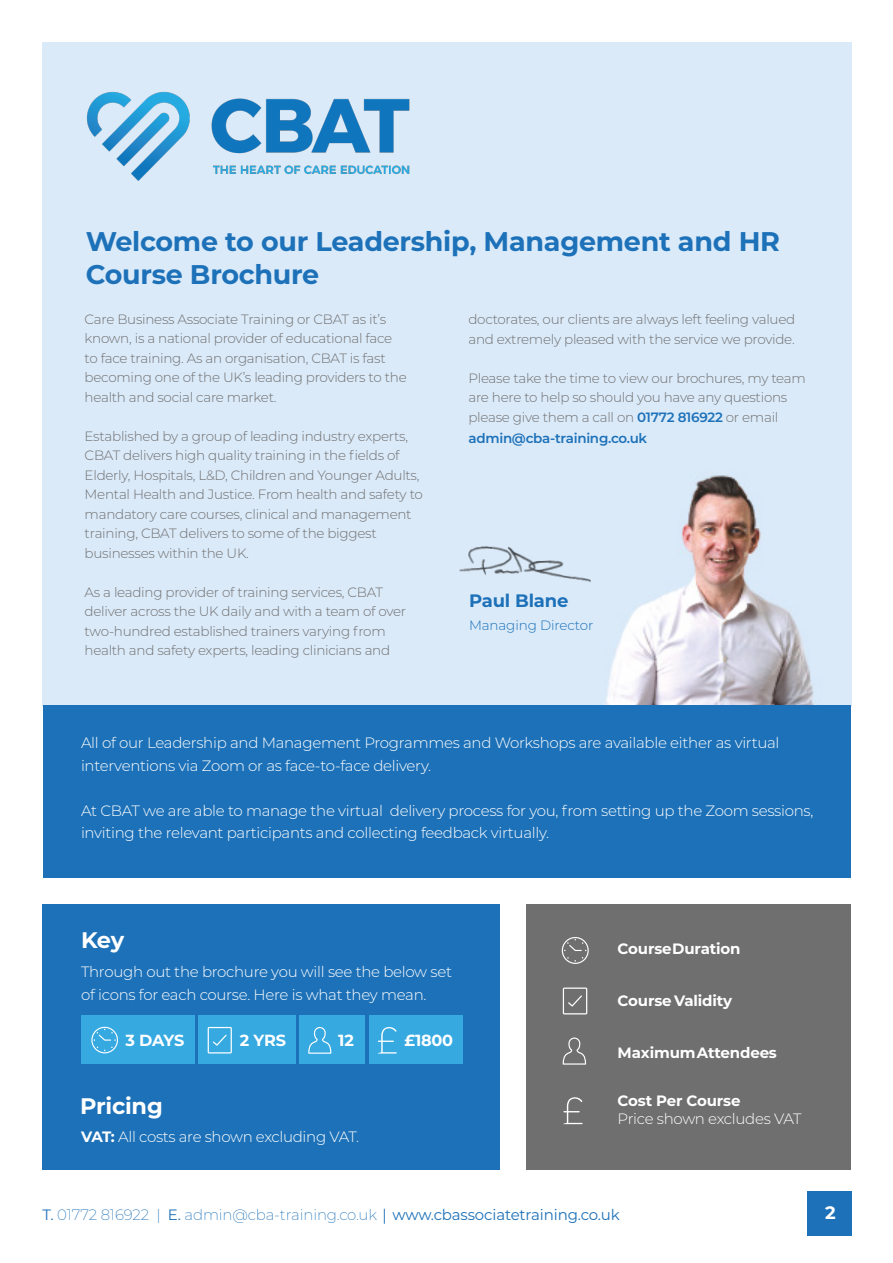
<style>
.page{position:relative;width:893px;height:1263px;background:#fff}
.page>*{position:absolute;margin:0;border:0;box-sizing:border-box;transform-origin:0 0}
.t1{font:700 27px/32.4px "Montserrat";letter-spacing:-.01em;color:#1d71b8}
.t2{font:700 22.5px "Montserrat";letter-spacing:-.01em;color:#fff}
.t3{font:700 18px "Montserrat";letter-spacing:-.01em;color:#1d71b8}
.t4{font:700 18px "Montserrat";color:#fff}
.t5{font:700 16.05px "Montserrat";letter-spacing:-.015em;color:#fff}
.t6{font:300 15px/22.5px "Montserrat";letter-spacing:-.02em;color:#fff}
.t7{font:200 15px "Montserrat";letter-spacing:-.01em;color:#1d71b8}
.t8{font:700 15px "Montserrat";letter-spacing:-.01em;color:#fff}
.t9{font:300 13.5px/19.5px "Montserrat";letter-spacing:-.02em;color:#706f6f}
.t10{font:600 13.5px "Montserrat";letter-spacing:-.02em;color:#1d71b8}
.t11{font:300 13.5px "Montserrat";letter-spacing:-.01em;color:#1d71b8}
.s1{font-weight:600;color:#1d71b8}
.s2{font-weight:700}
.s3{font-weight:400}
.s4{font-family:"Myriad Pro";font-weight:400}
</style>
<div class="page">
<div style="left:807px;top:1191px;width:45px;height:44px;background:#1d71b8"></div>
<div style="left:43px;top:43px;width:808px;height:663px;background:#daeaf9"></div>
<img style="left:85px;top:90px;width:327px;height:90px">
<img style="left:450px;top:534px;width:150px;height:55px">
<div style="left:43px;top:705px;width:807px;height:173px;background:#1d71b8"></div>
<div style="left:43px;top:904px;width:457px;height:265px;background:#1d71b8"></div>
<div style="left:527px;top:904px;width:324px;height:265px;background:#706f6f"></div>
<svg style="left:563px;top:1037px;width:23px;height:28px"></svg>
<svg style="left:563px;top:987px;width:24px;height:27px"></svg>
<svg style="left:563px;top:1097px;width:20px;height:27px"></svg>
<div style="left:81px;top:1015px;width:113px;height:49px;background:#36a9e1"></div>
<svg style="left:91px;top:1027px;width:27px;height:26px"></svg>
<div style="left:198px;top:1015px;width:98px;height:49px;background:#36a9e1"></div>
<svg style="left:208px;top:1027px;width:24px;height:26px"></svg>
<div style="left:369px;top:1015px;width:93px;height:49px;background:#36a9e1"></div>
<svg style="left:378px;top:1027px;width:19px;height:26px"></svg>
<div style="left:299px;top:1015px;width:66px;height:49px;background:#36a9e1"></div>
<svg style="left:308px;top:1027px;width:23px;height:27px"></svg>
<svg style="left:562px;top:937px;width:27px;height:27px"></svg>
<h1 class="t1" style="left:86px;top:226px;width:696px">Welcome to our Leadership, Management and HR<br>Course Brochure</h1>
<p class="t9" style="left:85px;top:309px;width:324px">Care Business Associate Training or CBAT as it’s known, is a national provider of educational face to face training. As an organisation, CBAT is fast becoming one of the UK’s leading providers to the health and social care market.</p>
<p class="t9" style="left:85px;top:426px;width:340px">Established by a group of leading industry experts, CBAT delivers high quality training in the fields of Elderly, Hospitals, L&amp;D, Children and Younger Adults, Mental Health and Justice. From health and safety to mandatory care courses, clinical and management training, CBAT delivers to some of the biggest businesses within the UK.</p>
<p class="t9" style="left:85px;top:582px;width:323px">As a leading provider of training services, CBAT deliver across the UK daily and with a team of over two-hundred established trainers varying from health and safety experts, leading clinicians and</p>
<p class="t9" style="left:468px;top:310px;width:328px">doctorates, our clients are always left feeling valued and extremely pleased with the service we provide.</p>
<p class="t9" style="left:468px;top:369px;width:339px">Please take the time to view our brochures, my team are here to help so should you have any questions please give them a call on <span class="s1">01772 816922</span> or email</p>
<p class="t10" style="left:468px;top:432px;width:180px">admin@cba-training.co.uk</p>
<h3 class="t3" style="left:469px;top:592px;width:101px">Paul Blane</h3>
<p class="t11" style="left:469px;top:618px;width:126px">Managing Director</p>
<p class="t6" style="left:81px;top:732px;width:700px">All of our Leadership and Management Programmes and Workshops are available either as virtual interventions via Zoom or as face-to-face delivery.</p>
<p class="t6" style="left:81px;top:800px;width:734px">At CBAT we are able to manage the virtual delivery process for you, from setting up the Zoom sessions, inviting the relevant participants and collecting feedback virtually.</p>
<h2 class="t2" style="left:81px;top:929px;width:45px">Key</h2>
<p class="t6" style="left:81px;top:961px;width:372px">Through out the brochure you will see the below set of icons for each course. Here is what they mean.</p>
<p class="t5" style="left:125px;top:1032px;width:60px">3 DAYS</p>
<p class="t5" style="left:240px;top:1032px;width:48px">2 YRS</p>
<p class="t5" style="left:338px;top:1032px;width:15px">12</p>
<p class="t5" style="left:404px;top:1032px;width:50px">£1800</p>
<h2 class="t2" style="left:80px;top:1095px;width:84px">Pricing</h2>
<p class="t6" style="left:81px;top:1126px;width:280px"><span class="s2">VAT:</span> All costs are shown excluding VAT.</p>
<p class="t8" style="left:618px;top:941px;width:125px">Course Duration</p>
<p class="t8" style="left:618px;top:993px;width:116px">Course Validity</p>
<p class="t8" style="left:618px;top:1046px;width:161px">Maximum Attendees</p>
<p class="t8" style="left:618px;top:1093px;width:124px">Cost Per Course</p>
<p class="t6" style="left:618px;top:1107px;width:186px">Price shown excludes VAT</p>
<p class="t7" style="left:43px;top:1209px;width:579px"><span class="s3">T.</span> 01772 816922 | <span class="s3">E.</span> admin@cba-training.co.uk <span class="s4">|</span> <span class="s3">www.cbassociatetraining.co.uk</span></p>
<h3 class="t4" style="left:825px;top:1204px;width:9px">2</h3>
</div>
